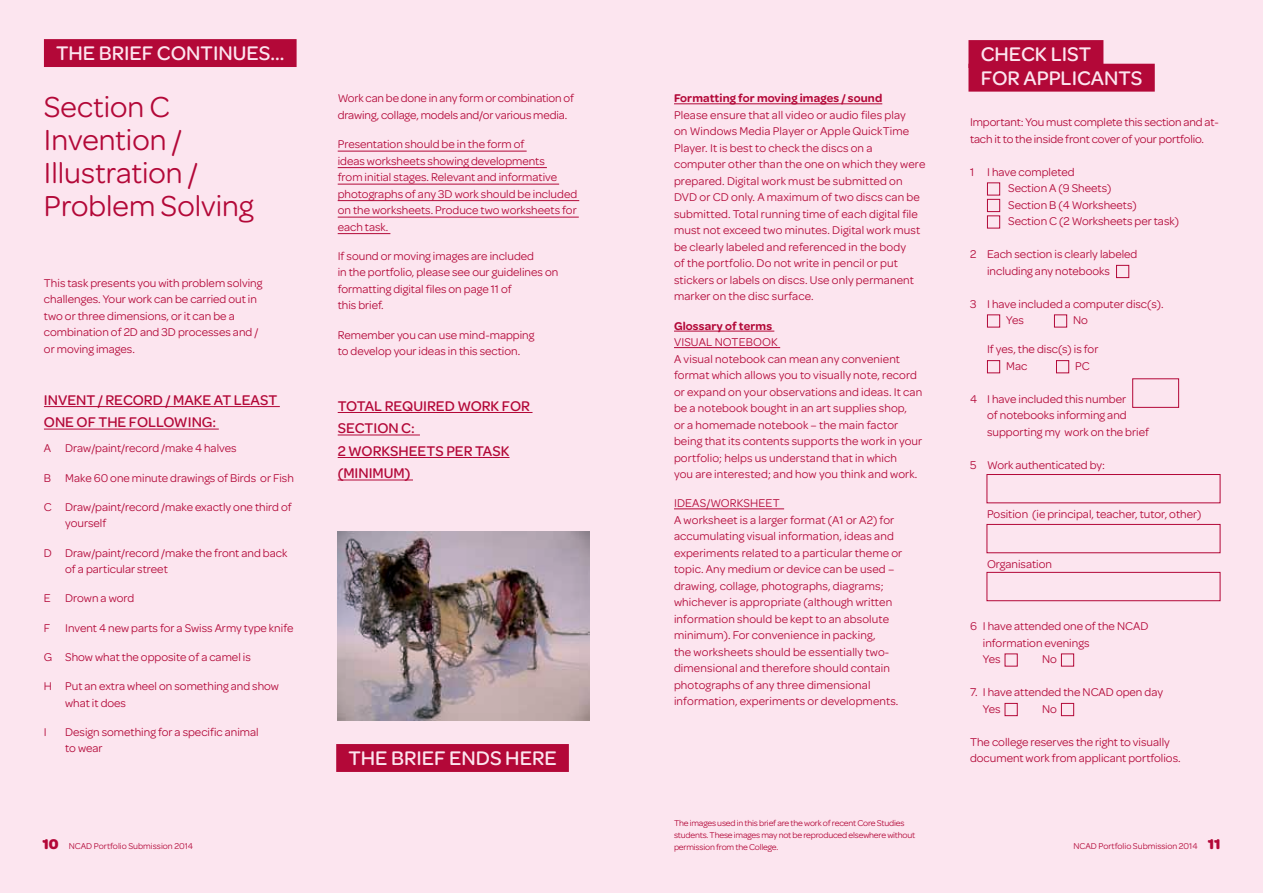
<style>
.page{position:relative;width:1263px;height:893px;background:#fff}
.page>*{position:absolute;margin:0;border:0;box-sizing:border-box;transform-origin:0 0}
.t1{font:30.9px/33px "Omnes";color:#b30838}
.t2{font:500 21px/23.5px "Omnes";color:#fce5ef}
.t3{font:500 15px/22.5px "Omnes";color:#b30838}
.t4{font:12px/16.5px "Omnes";color:#b30838}
.t5{font:600 12px "Omnes";letter-spacing:.01em;color:#b30838}
.t6{font:9px/12px "Omnes";letter-spacing:-.02em;color:#b30838}
.t7{font:9px "Omnes";color:#b30838}
.s1{font-weight:700;font-size:15px}
</style>
<div class="page">
<div style="left:0;top:0;width:631px;height:893px;background:#fce5ef"></div>
<div style="left:631px;top:0;width:632px;height:893px;background:#fce5ef"></div>
<div style="left:987px;top:182px;width:13px;height:13px;border:1px solid #b30838"></div>
<div style="left:987px;top:199px;width:13px;height:13px;border:1px solid #b30838"></div>
<div style="left:987px;top:215px;width:13px;height:13px;border:1px solid #b30838"></div>
<div style="left:1116px;top:265px;width:13px;height:13px;border:1px solid #b30838"></div>
<div style="left:987px;top:314px;width:13px;height:13px;border:1px solid #b30838"></div>
<div style="left:1054px;top:314px;width:13px;height:13px;border:1px solid #b30838"></div>
<div style="left:987px;top:360px;width:13px;height:13px;border:1px solid #b30838"></div>
<div style="left:1056px;top:360px;width:13px;height:13px;border:1px solid #b30838"></div>
<div style="left:1132px;top:378px;width:47px;height:30px;border:1px solid #b30838"></div>
<div style="left:1005px;top:653px;width:13px;height:13px;border:1px solid #b30838"></div>
<div style="left:1061px;top:653px;width:13px;height:13px;border:1px solid #b30838"></div>
<div style="left:1005px;top:703px;width:13px;height:13px;border:1px solid #b30838"></div>
<div style="left:1061px;top:703px;width:13px;height:13px;border:1px solid #b30838"></div>
<div style="left:986px;top:474px;width:234px;height:29px;border:1px solid #b30838"></div>
<div style="left:986px;top:524px;width:234px;height:29px;border:1px solid #b30838"></div>
<div style="left:986px;top:572px;width:234px;height:29px;border:1px solid #b30838"></div>
<div style="left:968px;top:40px;width:135px;height:28px;background:#b30838"></div>
<div style="left:968px;top:64px;width:187px;height:28px;background:#b30838"></div>
<div style="left:44px;top:39px;width:253px;height:28px;background:#b30838"></div>
<hr style="left:674px;top:104px;width:208px;height:1px;background:#b30838">
<hr style="left:674px;top:331px;width:100px;height:1px;background:#b30838">
<hr style="left:674px;top:347px;width:106px;height:1px;background:#b30838">
<hr style="left:674px;top:509px;width:110px;height:1px;background:#b30838">
<hr style="left:44px;top:406px;width:236px;height:1px;background:#b30838">
<hr style="left:44px;top:429px;width:175px;height:1px;background:#b30838">
<hr style="left:338px;top:151px;width:189px;height:1px;background:#b30838">
<hr style="left:338px;top:167px;width:209px;height:1px;background:#b30838">
<hr style="left:338px;top:184px;width:221px;height:1px;background:#b30838">
<hr style="left:338px;top:200px;width:241px;height:1px;background:#b30838">
<hr style="left:338px;top:217px;width:241px;height:1px;background:#b30838">
<hr style="left:338px;top:233px;width:52px;height:1px;background:#b30838">
<hr style="left:338px;top:412px;width:194px;height:1px;background:#b30838">
<hr style="left:338px;top:435px;width:82px;height:1px;background:#b30838">
<hr style="left:338px;top:457px;width:171px;height:1px;background:#b30838">
<hr style="left:338px;top:480px;width:75px;height:1px;background:#b30838">
<div style="left:336px;top:744px;width:233px;height:28px;background:#b30838"></div>
<img style="left:338px;top:531px;width:252px;height:189px">
<h2 class="t2" style="left:56px;top:42px;width:230px">THE BRIEF CONTINUES…</h2>
<h1 class="t1" style="left:44px;top:91px;width:211px">Section C<br>Invention /<br>Illustration /<br>Problem Solving</h1>
<p class="t4" style="left:44px;top:275px;width:220px">This task presents you with problem solving challenges. Your work can be carried out in two or three dimensions, or it can be a combination of 2D and 3D processes and / or moving images.</p>
<p class="t3" style="left:44px;top:388px;width:200px">INVENT / RECORD / MAKE AT LEAS</p>
<p class="t3" style="left:268px;top:388px;width:10px">T</p>
<p class="t3" style="left:44px;top:411px;width:174px">ONE OF THE FOLLOWING:</p>
<p class="t4" style="left:44px;top:440px;width:194px">A Draw/paint/record /make 4 halves</p>
<p class="t4" style="left:44px;top:469px;width:251px">B Make 60 one minute drawings of Birds or Fish</p>
<p class="t4" style="left:65px;top:499px;width:228px;text-indent:-21px">C Draw/paint/record /make exactly one third of yourself</p>
<p class="t4" style="left:65px;top:544px;width:224px;text-indent:-21px">D Draw/paint/record /make the front and back of a particular street</p>
<p class="t4" style="left:44px;top:590px;width:92px">E Drown a word</p>
<p class="t4" style="left:44px;top:619px;width:251px">F Invent 4 new parts for a Swiss Army type knife</p>
<p class="t4" style="left:44px;top:649px;width:208px">G Show what the opposite of a camel is</p>
<p class="t4" style="left:65px;top:678px;width:215px;text-indent:-21px">H Put an extra wheel on something and show what it does</p>
<p class="t4" style="left:44px;top:724px;width:4px">I</p>
<p class="t4" style="left:65px;top:724px;width:195px">Design something for a specific animal to wear</p>
<p class="t4" style="left:338px;top:90px;width:238px">Work can be done in any form or combination of drawing, collage, models and/or various media.</p>
<p class="t4" style="left:338px;top:136px;width:241px">Presentation should be in the form of<br>ideas worksheets showing developments<br>from initial stages. Relevant and informative photographs of any 3D work should be included on the worksheets. Produce two worksheets for each task.</p>
<p class="t4" style="left:338px;top:248px;width:222px">If sound or moving images are included<br>in the portfolio, please see our guidelines on formatting digital files on page 11 of<br>this brief.</p>
<p class="t4" style="left:338px;top:326px;width:198px">Remember you can use mind-mapping to develop your ideas in this section.</p>
<p class="t3" style="left:338px;top:394px;width:194px">TOTAL REQUIRED WORK FOR<br>SECTION C:<br>2 WORKSHEETS PER TASK (MINIMUM)</p>
<h2 class="t2" style="left:348px;top:747px;width:171px">THE BRIEF ENDS HERE</h2>
<p class="t5" style="left:674px;top:92px;width:210px">Formatting for moving images / sound</p>
<p class="t4" style="left:674px;top:107px;width:253px">Please ensure that all video or audio files play<br>on Windows Media Player or Apple QuickTime Player. It is best to check the discs on a computer other than the one on which they were prepared. Digital work must be submitted on DVD or CD only. A maximum of two discs can be submitted. Total running time of each digital file must not exceed two minutes. Digital work must be clearly labeled and referenced in the body<br>of the portfolio. Do not write in pencil or put stickers or labels on discs. Use only permanent marker on the disc surface.</p>
<p class="t5" style="left:674px;top:319px;width:100px">Glossary of terms</p>
<p class="t4" style="left:674px;top:334px;width:50px">Visual noteboo</p>
<p class="t4" style="left:674px;top:334px;width:250px;text-indent:97px">k<br>A visual notebook can mean any convenient format which allows you to visually note, record or expand on your observations and ideas. It can be a notebook bought in an art supplies shop,<br>or a homemade notebook – the main factor being that its contents supports the work in your portfolio; helps us understand that in which<br>you are interested; and how you think and work.</p>
<p class="t4" style="left:674px;top:495px;width:11px">Ideas</p>
<p class="t4" style="left:674px;top:495px;width:230px;text-indent:32px">/Wor ksheet<br>A worksheet is a larger format (A1 or A2) for accumulating visual information, ideas and experiments related to a particular theme or topic. Any medium or device can be used – drawing, collage, photographs, diagrams; whichever is appropriate (although written information should be kept to an absolute minimum). For convenience in packing,<br>the worksheets should be essentially two&shy;dimensional and therefore should contain photographs of any three dimensional information, experiments or developments.</p>
<h2 class="t2" style="left:981px;top:43px;width:163px">CHECK LIST<br>FOR APPLICANTS</h2>
<p class="t4" style="left:970px;top:114px;width:250px">Important: You must complete this section and at&shy;tach it to the inside front cover of your portfolio.</p>
<p class="t4" style="left:1008px;top:163px;width:172px;text-indent:-38px">1 I have completed<br>Section A (9 Sheets)<br>Section B (4 Worksheets)<br>Section C (2 Worksheets per task)</p>
<p class="t4" style="left:987px;top:246px;width:152px;text-indent:-17px">2 Each section is clearly labeled including any notebooks</p>
<p class="t4" style="left:1006px;top:295px;width:159px;text-indent:-36px">3 I have included a computer disc(s).<br>Yes</p>
<p class="t4" style="left:1073px;top:312px;width:16px">No</p>
<p class="t4" style="left:1006px;top:341px;width:94px;text-indent:-19px">If yes, the disc(s) is for<br>Mac</p>
<p class="t4" style="left:1075px;top:358px;width:16px">PC</p>
<p class="t4" style="left:987px;top:391px;width:163px;text-indent:-17px">4 I have included this number<br>of notebooks informing and supporting my work on the brief</p>
<p class="t4" style="left:970px;top:457px;width:136px">5 Work authenticated by:</p>
<p class="t4" style="left:987px;top:506px;width:216px">Position (ie principal, teacher, tutor, other)</p>
<p class="t4" style="left:987px;top:556px;width:66px">Organisation</p>
<p class="t4" style="left:983px;top:618px;width:167px;text-indent:-13px">6 I have attended one of the NCAD information evenings<br>Yes</p>
<p class="t4" style="left:1042px;top:651px;width:16px">No</p>
<p class="t4" style="left:983px;top:684px;width:182px;text-indent:-13px">7. I have attended the NCAD open day<br>Yes</p>
<p class="t4" style="left:1042px;top:700px;width:16px">No</p>
<p class="t4" style="left:970px;top:733px;width:212px">The college reserves the right to visually document work from applicant portfolios.</p>
<p class="t6" style="left:674px;top:817px;width:243px">The images used in this brief are the work of recent Core Studies students. These images may not be reproduced elsewhere without permission from the College.</p>
<p class="t6" style="left:43px;top:840px;width:39px"><span class="s1">10</span> Ncad</p>
<p class="t7" style="left:94px;top:841px;width:101px">Portfolio Submission 2014</p>
<p class="t6" style="left:1073px;top:840px;width:13px">Ncad</p>
<p class="t7" style="left:1098px;top:841px;width:123px">Portfolio Submission 2014 <span class="s1">11</span></p>
</div>
